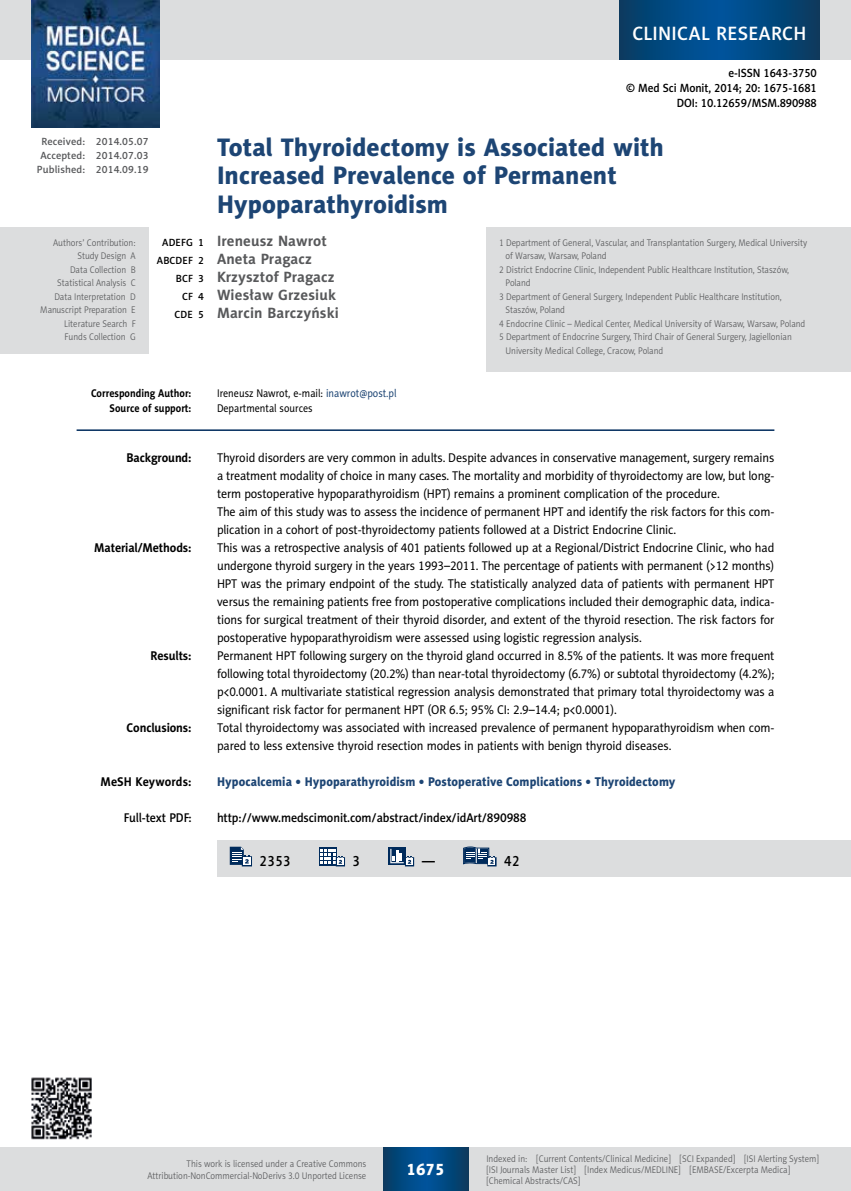
<style>
.page{position:relative;width:851px;height:1191px;background:#fff}
.page>*{position:absolute;margin:0;border:0;box-sizing:border-box;transform-origin:0 0}
.t1{font:25.5px/28.5px "Naomi Sans EFN Heavy";color:#1d4574}
.t2{font:19.5px "Naomi Sans EFN Medium";letter-spacing:.015em;color:#fff}
.t3{font:16.5px "Naomi Sans EFN Heavy";color:#fff}
.t4{font:700 15px/18px "Naomi Sans EFN";letter-spacing:.01em;color:#58595b}
.t5{font:15px "Naomi Sans EFN Medium";letter-spacing:.03em;color:#000;scale:.9 1}
.t6{font:12.75px/18px "Naomi Sans EFN";letter-spacing:-.01em;color:#000;scale:.95 1}
.t7{font:12.75px "Naomi Sans EFN Heavy";letter-spacing:.005em;color:#1d4574;scale:.95 1}
.t8{font:12.75px "Naomi Sans EFN Medium";letter-spacing:-.01em;color:#000;scale:.95 1}
.t9{font:700 12.75px "Naomi Sans EFN";letter-spacing:-.01em;color:#000;scale:.95 1}
.t10{font:12px/15px "Naomi Sans EFN Medium";letter-spacing:-.01em;color:#000;text-align:right;scale:.95 1}
.t11{font:11.25px "Naomi Sans EFN";color:#000;scale:.9 1}
.t12{font:700 11.25px "Naomi Sans EFN";color:#000;scale:.9 1}
.t13{font:10.5px/13.5px "Naomi Sans EFN Medium";letter-spacing:.01em;color:#58595b;text-align:center}
.t14{font:9.75px/13.5px "Naomi Sans EFN Light";color:#58595b;text-align:right;scale:.9 1}
.s1{font-family:"Naomi Sans EFN Medium";font-weight:400;font-size:10.5px;color:#000}
.s2{color:#1d4574}
</style>
<div class="page">
<div style="left:217px;top:840px;width:633px;height:36px;background:#dcddde"></div>
<svg style="left:230px;top:846px;width:22px;height:20px"></svg>
<div style="left:319px;top:847px;width:17px;height:18px;background:#002b5c"></div>
<svg style="left:320px;top:848px;width:25px;height:18px"></svg>
<div style="left:388px;top:847px;width:18px;height:18px;background:#002b5c"></div>
<svg style="left:390px;top:849px;width:24px;height:17px"></svg>
<svg style="left:463px;top:846px;width:33px;height:20px"></svg>
<hr style="left:77px;top:429px;width:697px;height:2px;background:#002b5c">
<div style="left:0;top:228px;width:148px;height:126px;background:#dcddde"></div>
<div style="left:486px;top:228px;width:364px;height:144px;background:#dcddde"></div>
<img style="left:31px;top:1077px;width:61px;height:63px">
<div style="left:0;top:1148px;width:850px;height:43px;background:#dcddde"></div>
<svg style="left:383px;top:1147px;width:85px;height:43px;background:#02487f"></svg>
<div style="left:0;top:0;width:850px;height:60px;background:#dcddde"></div>
<svg style="left:619px;top:0;width:200px;height:60px;background:#02487f"></svg>
<img style="left:32px;top:0;width:127px;height:128px">
<h2 class="t2" style="left:632px;top:22px;width:175px">CLINICAL RESEARCH</h2>
<p class="t10" style="left:626px;top:65px;width:202px">e-ISSN 1643-3750<br>© Med Sci Monit, 2014; 20: 1675-1681<br>DOI: 10.12659/MSM.890988</p>
<h1 class="t1" style="left:217px;top:132px;width:448px">Total Thyroidectomy is Associated with<br>Increased Prevalence of Permanent<br>Hypoparathyroidism</h1>
<p class="t4" style="left:157px;top:232px;width:171px;text-indent:5px"><span class="s1">ADEFG 1</span> Ireneusz Nawrot<br><span class="s1">ABCDEF 2</span> Aneta Pragacz</p>
<p class="t4" style="left:174px;top:268px;width:166px;text-align:center"><span class="s1">BCF 3</span> Krzysztof Pragacz<br><span class="s1">CF 4</span> Wiesław Grzesiuk<br><span class="s1">CDE 5</span> Marcin Barczyński</p>
<p class="t13" style="left:37px;top:135px;width:113px">Received: 2014.05.07<br>Accepted: 2014.07.03<br>Published: 2014.09.19</p>
<p class="t14" style="left:40px;top:236px;width:107px">Authors’ Contribution:<br>Study Design A<br>Data Collection B<br>Statistical Analysis C<br>Data Interpretation D<br>Manuscript Preparation E<br>Literature Search F<br>Funds Collection G</p>
<p class="t14" style="left:499px;top:236px;width:344px">1 Department of General, Vascular, and Transplantation Surgery, Medical University</p>
<p class="t14" style="left:505px;top:249px;width:114px">of Warsaw, Warsaw, Poland</p>
<p class="t14" style="left:499px;top:263px;width:324px">2 District Endocrine Clinic, Independent Public Healthcare Institution, Staszów,</p>
<p class="t14" style="left:505px;top:276px;width:29px">Poland</p>
<p class="t14" style="left:499px;top:290px;width:316px">3 Department of General Surgery, Independent Public Healthcare Institution,</p>
<p class="t14" style="left:505px;top:303px;width:68px">Staszów, Poland</p>
<p class="t14" style="left:499px;top:317px;width:342px">4 Endocrine Clinic – Medical Center, Medical University of Warsaw, Warsaw, Poland</p>
<p class="t14" style="left:499px;top:330px;width:327px">5 Department of Endocrine Surgery, Third Chair of General Surgery, Jagiellonian</p>
<p class="t14" style="left:505px;top:344px;width:177px">University Medical College, Cracow, Poland</p>
<p class="t12" style="left:91px;top:386px;width:113px">Corresponding Author:</p>
<p class="t11" style="left:217px;top:386px;width:201px">Ireneusz Nawrot, e-mail: <span class="s2">inawrot@post.pl</span></p>
<p class="t12" style="left:110px;top:402px;width:92px">Source of support:</p>
<p class="t11" style="left:217px;top:402px;width:108px">Departmental sources</p>
<p class="t9" style="left:126px;top:450px;width:70px">Background:</p>
<p class="t6" style="left:217px;top:449px;width:588px">Thyroid disorders are very common in adults. Despite advances in conservative management, surgery remains a treatment modality of choice in many cases. The mortality and morbidity of thyroidectomy are low, but long&shy;term postoperative hypoparathyroidism (HPT) remains a prominent complication of the procedure.<br>The aim of this study was to assess the incidence of permanent HPT and identify the risk factors for this com&shy;plication in a cohort of post-thyroidectomy patients followed at a District Endocrine Clinic.</p>
<p class="t9" style="left:94px;top:540px;width:104px">Material/Methods:</p>
<p class="t6" style="left:217px;top:539px;width:588px;text-align:justify">This was a retrospective analysis of 401 patients followed up at a Regional/District Endocrine Clinic, who had undergone thyroid surgery in the years 1993–2011. The percentage of patients with permanent (&gt;12 months)<br>HPT was the primary endpoint of the study. The statistically analyzed data of patients with permanent HPT versus the remaining patients free from postoperative complications included their demographic data, indica&shy;tions for surgical treatment of their thyroid disorder, and extent of the thyroid resection. The risk factors for postoperative hypoparathyroidism were assessed using logistic regression analysis.</p>
<p class="t9" style="left:150px;top:648px;width:45px">Results:</p>
<p class="t6" style="left:217px;top:647px;width:588px;text-align:justify">Permanent HPT following surgery on the thyroid gland occurred in 8.5% of the patients. It was more frequent following total thyroidectomy (20.2%) than near-total thyroidectomy (6.7%) or subtotal thyroidectomy (4.2%); p&lt;0.0001. A multivariate statistical regression analysis demonstrated that primary total thyroidectomy was a significant risk factor for permanent HPT (OR 6.5; 95% CI: 2.9–14.4; p&lt;0.0001).</p>
<p class="t9" style="left:127px;top:720px;width:70px">Conclusions:</p>
<p class="t6" style="left:217px;top:719px;width:588px">Total thyroidectomy was associated with increased prevalence of permanent hypoparathyroidism when com&shy;pared to less extensive thyroid resection modes in patients with benign thyroid diseases.</p>
<p class="t9" style="left:100px;top:774px;width:97px">MeSH Keywords:</p>
<p class="t7" style="left:217px;top:774px;width:484px">Hypocalcemia • Hypoparathyroidism • Postoperative Complications • Thyroidectomy</p>
<p class="t8" style="left:124px;top:810px;width:73px">Full-text PDF:</p>
<p class="t8" style="left:217px;top:810px;width:327px">http://www.medscimonit.com/abstract/index/idArt/890988</p>
<p class="t5" style="left:259px;top:852px;width:36px">2353</p>
<p class="t5" style="left:352px;top:852px;width:10px">3</p>
<p class="t5" style="left:421px;top:852px;width:16px">—</p>
<p class="t5" style="left:504px;top:852px;width:19px">42</p>
<p class="t14" style="left:147px;top:1158px;width:245px;line-height:11.2px">This work is licensed under a Creative Commons<br>Attribution-NonCommercial-NoDerivs 3.0 Unported License</p>
<p class="t3" style="left:406px;top:1159px;width:40px">1675</p>
<p class="t14" style="left:486px;top:1152px;width:371px;line-height:11.2px;text-align:left">Indexed in: [Current Contents/Clinical Medicine] [SCI Expanded] [ISI Alerting System] [ISI Journals Master List] [Index Medicus/MEDLINE] [EMBASE/Excerpta Medica] [Chemical Abstracts/CAS]</p>
</div>
